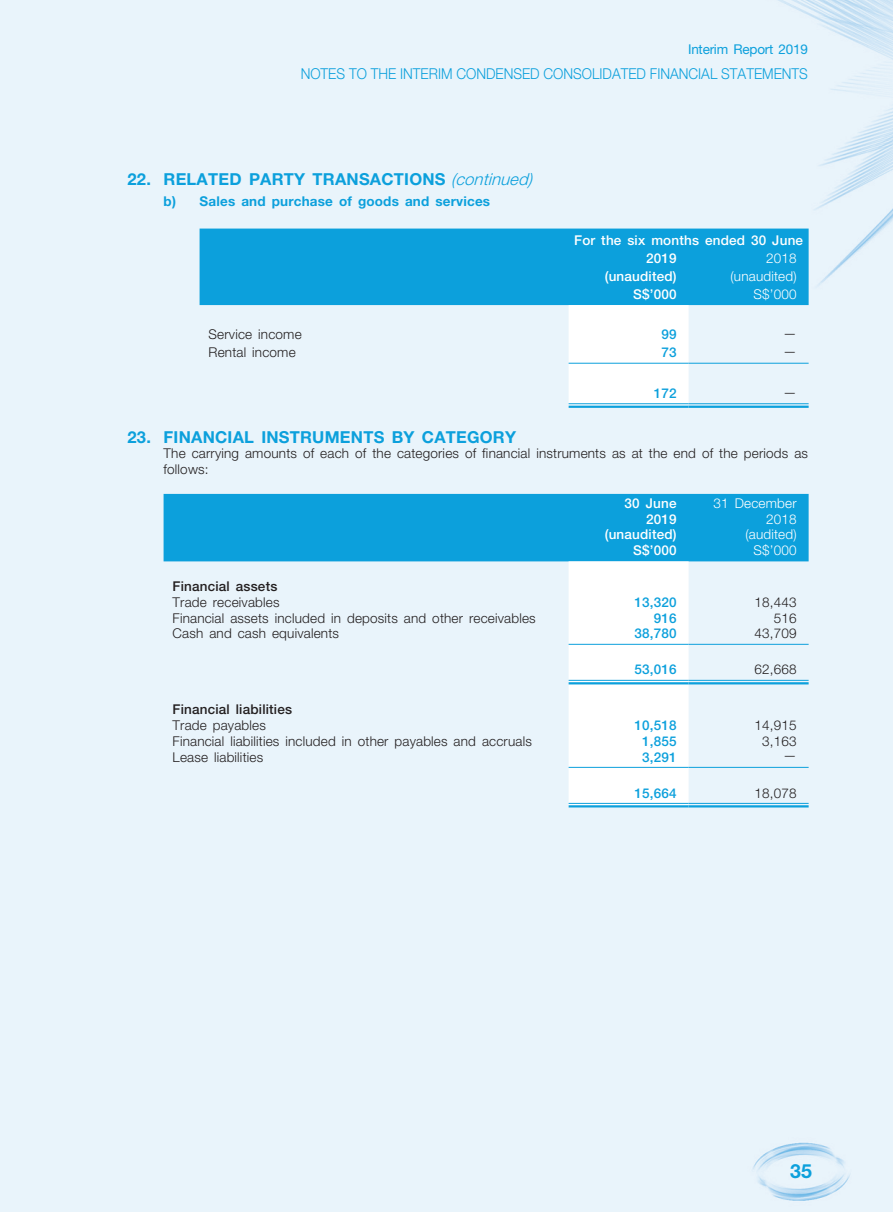
<style>
.page{position:relative;width:893px;height:1212px;background:#e9f4fb}
.page>*{position:absolute;margin:0;border:0;box-sizing:border-box;transform-origin:0 0}
.t1{font:700 19.5px "Helvetica Neue LT Std";color:#0ca0dc}
._03_H1{font:700 16.5px "Helvetica Neue LT Std";letter-spacing:.015em;color:#0ca0dc}
.t2{font:300 15px "Helvetica Neue LT Std";color:#0ca0dc;scale:.92 1}
._15_Table_Stub{font:300 13.5px "Helvetica Neue LT Std";letter-spacing:.015em;color:#231f20}
._01_Body_Text{font:300 13.5px/15.8px "Helvetica Neue LT Std";letter-spacing:.015em;color:#231f20}
._01_Body_Text-2{font:500 13.5px/15.8px "Helvetica Neue LT Std";letter-spacing:.015em;color:#fff;text-align:right}
._01_Body_Text-3{font:300 13.5px/15.8px "Helvetica Neue LT Std";letter-spacing:.015em;color:#fff;text-align:right}
._01_Body_Text-4{font:500 13.5px "Helvetica Neue LT Std";letter-spacing:.015em;color:#0ca0dc}
._04___H2{font:700 13.5px "Helvetica Neue LT Std";letter-spacing:.015em;color:#0ca0dc}
._15_Table_Stub-2{font:500 13.5px "Helvetica Neue LT Std";letter-spacing:.015em;color:#231f20}
.t3{font:13.5px "Helvetica Neue LT Std";letter-spacing:-.015em;color:#0ca0dc}
.s1{font-weight:300;font-style:italic}
</style>
<div class="page">
<div style="left:200px;top:229px;width:609px;height:76px;background:#0ca0dc"></div>
<svg style="left:569px;top:305px;width:120px;height:101px"></svg>
<hr style="left:569px;top:363px;width:120px;height:1px;background:#0ca0dc">
<hr style="left:689px;top:363px;width:120px;height:1px;background:#0ca0dc">
<hr style="left:569px;top:403px;width:120px;height:1px;background:#0ca0dc">
<hr style="left:569px;top:406px;width:120px;height:2px;background:#0ca0dc">
<hr style="left:689px;top:403px;width:120px;height:1px;background:#0ca0dc">
<hr style="left:689px;top:406px;width:120px;height:2px;background:#0ca0dc">
<svg style="left:164px;top:494px;width:645px;height:313px;background:#bbe3f4"></svg>
<hr style="left:569px;top:644px;width:120px;height:1px;background:#0ca0dc">
<hr style="left:689px;top:644px;width:120px;height:1px;background:#0ca0dc">
<hr style="left:569px;top:680px;width:120px;height:1px;background:#0ca0dc">
<hr style="left:569px;top:682px;width:120px;height:2px;background:#0ca0dc">
<hr style="left:689px;top:680px;width:120px;height:1px;background:#0ca0dc">
<hr style="left:689px;top:682px;width:120px;height:2px;background:#0ca0dc">
<hr style="left:569px;top:767px;width:120px;height:1px;background:#0ca0dc">
<hr style="left:689px;top:767px;width:120px;height:1px;background:#0ca0dc">
<hr style="left:569px;top:803px;width:120px;height:1px;background:#0ca0dc">
<hr style="left:569px;top:805px;width:120px;height:2px;background:#0ca0dc">
<hr style="left:689px;top:803px;width:120px;height:1px;background:#0ca0dc">
<hr style="left:689px;top:805px;width:120px;height:2px;background:#0ca0dc">
<p class="t3" style="left:688px;top:41px;width:121px">Interim Report 2019</p>
<p class="t2" style="left:301px;top:65px;width:553px">NOTES TO THE INTERIM CONDENSED CONSOLIDATED FINANCIAL STATEMENTS</p>
<p class="_03_H1" style="left:128px;top:169px;width:407px">22. RELATED PARTY TRANSACTIONS <span class="s1">(continued)</span></p>
<p class="_04___H2" style="left:164px;top:193px;width:328px">b) Sales and purchase of goods and services</p>
<p class="_01_Body_Text-2" style="left:574px;top:232px;width:230px">For the six months ended 30 June</p>
<p class="_01_Body_Text-2" style="left:646px;top:250px;width:32px">2019</p>
<p class="_01_Body_Text-3" style="left:766px;top:250px;width:32px">2018</p>
<p class="_01_Body_Text-2" style="left:605px;top:268px;width:73px">(unaudited)</p>
<p class="_01_Body_Text-3" style="left:730px;top:268px;width:68px">(unaudited)</p>
<p class="_01_Body_Text-2" style="left:633px;top:286px;width:45px">S$’000</p>
<p class="_01_Body_Text-3" style="left:753px;top:286px;width:45px">S$’000</p>
<p class="_15_Table_Stub" style="left:209px;top:326px;width:95px">Service income</p>
<p class="_01_Body_Text-4" style="left:661px;top:326px;width:17px">99</p>
<p class="_01_Body_Text" style="left:783px;top:325px;width:15px">—</p>
<p class="_15_Table_Stub" style="left:209px;top:344px;width:89px">Rental income</p>
<p class="_01_Body_Text-4" style="left:661px;top:344px;width:17px">73</p>
<p class="_01_Body_Text" style="left:783px;top:343px;width:15px">—</p>
<p class="_01_Body_Text-4" style="left:654px;top:385px;width:24px">172</p>
<p class="_01_Body_Text" style="left:783px;top:384px;width:15px">—</p>
<p class="_03_H1" style="left:128px;top:427px;width:390px">23. FINANCIAL INSTRUMENTS BY CATEGORY</p>
<p class="_01_Body_Text" style="left:164px;top:445px;width:646px">The carrying amounts of each of the categories of financial instruments as at the end of the periods as follows:</p>
<p class="_01_Body_Text-2" style="left:625px;top:495px;width:54px">30 June<br>2019</p>
<p class="_01_Body_Text-3" style="left:714px;top:495px;width:85px">31 December<br>2018</p>
<p class="_01_Body_Text-2" style="left:605px;top:527px;width:73px">(unaudited)</p>
<p class="_01_Body_Text-3" style="left:745px;top:526px;width:53px">(audited)</p>
<p class="_01_Body_Text-2" style="left:633px;top:542px;width:45px">S$’000</p>
<p class="_01_Body_Text-3" style="left:753px;top:542px;width:45px">S$’000</p>
<p class="_15_Table_Stub-2" style="left:173px;top:578px;width:106px">Financial assets</p>
<p class="_15_Table_Stub" style="left:173px;top:594px;width:108px">Trade receivables</p>
<p class="_01_Body_Text-4" style="left:634px;top:594px;width:44px">13,320</p>
<p class="_01_Body_Text" style="left:754px;top:594px;width:44px">18,443</p>
<p class="_15_Table_Stub" style="left:173px;top:610px;width:365px">Financial assets included in deposits and other receivables</p>
<p class="_01_Body_Text-4" style="left:654px;top:610px;width:24px">916</p>
<p class="_01_Body_Text" style="left:774px;top:610px;width:24px">516</p>
<p class="_15_Table_Stub" style="left:173px;top:625px;width:168px">Cash and cash equivalents</p>
<p class="_01_Body_Text-4" style="left:634px;top:626px;width:44px">38,780</p>
<p class="_01_Body_Text" style="left:754px;top:625px;width:44px">43,709</p>
<p class="_01_Body_Text-4" style="left:634px;top:662px;width:44px">53,016</p>
<p class="_01_Body_Text" style="left:754px;top:661px;width:44px">62,668</p>
<p class="_15_Table_Stub-2" style="left:173px;top:701px;width:121px">Financial liabilities</p>
<p class="_15_Table_Stub" style="left:173px;top:717px;width:95px">Trade payables</p>
<p class="_01_Body_Text-4" style="left:634px;top:717px;width:44px">10,518</p>
<p class="_01_Body_Text" style="left:754px;top:717px;width:44px">14,915</p>
<p class="_15_Table_Stub" style="left:173px;top:733px;width:361px">Financial liabilities included in other payables and accruals</p>
<p class="_01_Body_Text-4" style="left:642px;top:733px;width:36px">1,855</p>
<p class="_01_Body_Text" style="left:762px;top:733px;width:36px">3,163</p>
<p class="_15_Table_Stub" style="left:173px;top:748px;width:92px">Lease liabilities</p>
<p class="_01_Body_Text-4" style="left:642px;top:749px;width:36px">3,291</p>
<p class="_01_Body_Text" style="left:783px;top:747px;width:15px">—</p>
<p class="_01_Body_Text-4" style="left:634px;top:785px;width:44px">15,664</p>
<p class="_01_Body_Text" style="left:754px;top:784px;width:44px">18,078</p>
<h1 class="t1" style="left:790px;top:1159px;width:23px">35</h1>
</div>
